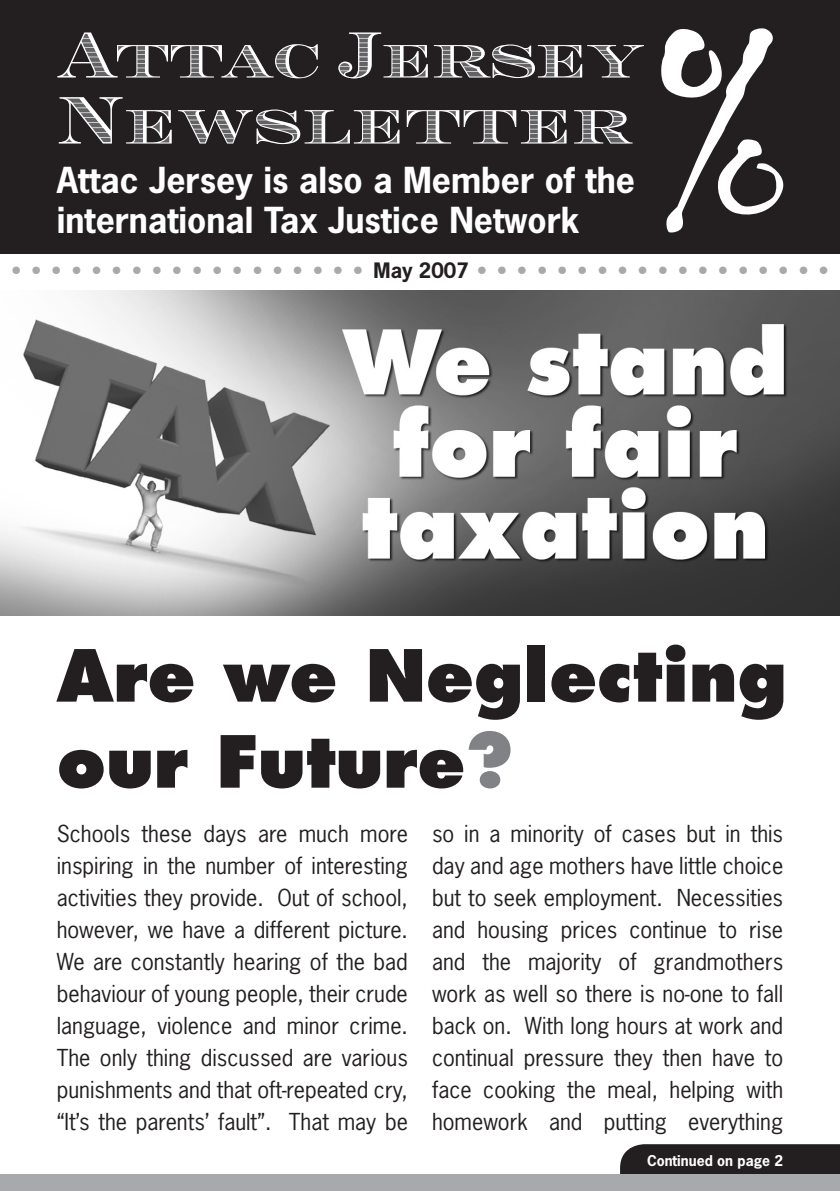
<style>
.page{position:relative;width:840px;height:1191px;background:#fff}
.page>*{position:absolute;margin:0;border:0;box-sizing:border-box;transform-origin:0 0}
.t1{font:800 69px/86px "Kudos Black S Si";letter-spacing:-.005em;color:#231f20}
.t2{font:68px "Engravers Shaded";letter-spacing:.02em;color:#fff}
.t3{font:66px "Engravers Shaded";color:#fff}
.t4{font:700 33.8px "News Gothic";color:#fff}
.t5{font:22px/32px "News Gothic";color:#231f20;text-align:justify}
.t6{font:700 20px "News Gothic";color:#a8a9ad}
.t7{font:700 14px "News Gothic";color:#fff}
.s1{color:#231f20}
.s2{color:#808285}
</style>
<div class="page">
<div style="left:620px;top:1144px;width:219px;height:29px;background:#231f20"></div>
<div style="left:0;top:1173px;width:839px;height:18px;background:#a8a9ad"></div>
<img style="left:0;top:290px;width:839px;height:325px">
<div style="left:0;top:0;width:839px;height:254px;background:#231f20"></div>
<svg style="left:661px;top:28px;width:123px;height:205px"></svg>
<p class="t3" style="left:57px;top:19px;width:589px">Attac Jersey</p>
<p class="t2" style="left:57px;top:84px;width:577px">Newsletter</p>
<p class="t4" style="left:57px;top:158px;width:579px">Attac Jersey is also a Member of the</p>
<p class="t4" style="left:57px;top:198px;width:524px">international Tax Justice Network</p>
<p class="t6" style="left:12px;top:258px;width:817px">• • • • • • • • • • • • • • • • • • <span class="s1">May 2007</span> • • • • • • • • • • • • • • • • • •</p>
<p class="t1" style="left:57px;top:633px;width:731px">Are we Neglecting our Future<span class="s2">?</span></p>
<p class="t5" style="left:57px;top:816px;width:352px">Schools these days are much more inspiring in the number of interesting activities they provide. Out of school, however, we have a different picture.<br>We are constantly hearing of the bad behaviour of young people, their crude language, violence and minor crime.<br>The only thing discussed are various punishments and that oft-repeated cry, “It’s the parents’ fault”. That may be</p>
<p class="t5" style="left:432px;top:816px;width:352px">so in a minority of cases but in this day and age mothers have little choice but to seek employment. Necessities and housing prices continue to rise and the majority of grandmothers work as well so there is no-one to fall back on. With long hours at work and continual pressure they then have to face cooking the meal, helping with homework and putting everything</p>
<p class="t7" style="left:646px;top:1151px;width:138px">Continued on page 2</p>
</div>
